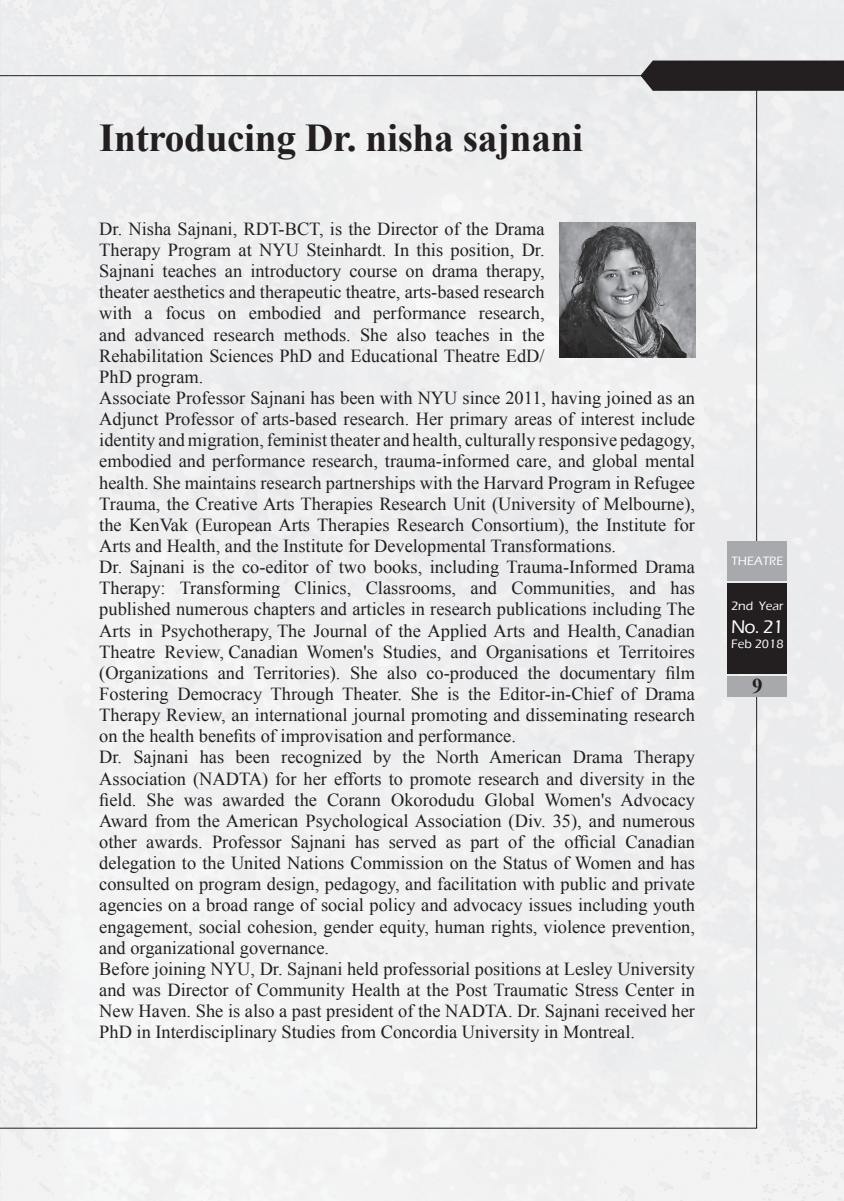
<style>
.page{position:relative;width:844px;height:1201px;background:#fff}
.page>*{position:absolute;margin:0;border:0;box-sizing:border-box;transform-origin:0 0}
.t1{font:700 39.38px "Times New Roman";letter-spacing:-.01em;color:#231f20}
.t2{font:700 21px "Times New Roman";color:#231f20}
.t3{font:500 18.9px "Eras ITC";color:#fff}
.t4{font:18.38px/21.2px "Times New Roman";color:#231f20;text-align:right}
.t5{font:500 12.6px "Eras ITC";color:#fff}
.t6{font:500 12.42px "Eras ITC";color:#fff}
</style>
<div class="page">
<div style="left:0;top:75px;width:757px;height:469px;background:#edeeef"></div>
<div style="left:0;top:680px;width:757px;height:449px;background:#f0f0f1"></div>
<div style="left:727px;top:583px;width:60px;height:91px;background:#231f20"></div>
<div style="left:727px;top:676px;width:60px;height:21px;background:#a8a9ad"></div>
<div style="left:727px;top:541px;width:60px;height:40px;background:#a8a9ad"></div>
<div style="left:640px;top:61px;width:203px;height:30px;background:#231f20"></div>
<img style="left:559px;top:222px;width:135px;height:136px">
<h1 class="t1" style="left:99px;top:110px;width:485px">Introducing Dr. nisha sajnani</h1>
<p class="t4" style="left:99px;top:218px;width:447px">Dr. Nisha Sajnani, RDT-BCT, is the Director of the Drama Therapy Program at NYU Steinhardt. In this position, Dr.<br>Sajnani teaches an introductory course on drama therapy, theater aesthetics and therapeutic theatre, arts-based research research,</p>
<p class="t4" style="left:99px;top:302px;width:34px">with</p>
<p class="t4" style="left:249px;top:302px;width:74px">embodied</p>
<p class="t4" style="left:334px;top:302px;width:28px">and</p>
<p class="t4" style="left:165px;top:302px;width:41px">focus</p>
<p class="t4" style="left:373px;top:302px;width:94px">performance</p>
<p class="t4" style="left:145px;top:302px;width:10px">a</p>
<p class="t4" style="left:218px;top:302px;width:20px">on</p>
<p class="t4" style="left:99px;top:323px;width:28px">and</p>
<p class="t4" style="left:99px;top:345px;width:447px">Rehabilitation Sciences PhD and Educational Theatre EdD/</p>
<p class="t4" style="left:99px;top:366px;width:106px">PhD program.</p>
<p class="t4" style="left:99px;top:387px;width:597px">Associate Professor Sajnani has been with NYU since 2011, having joined as an</p>
<p class="t4" style="left:99px;top:408px;width:597px">Adjunct Professor of arts-based research. Her primary areas of interest include</p>
<p class="t4" style="left:99px;top:429px;width:597px">identity and migration, feminist theater and health, culturally responsive pedagogy,</p>
<p class="t4" style="left:99px;top:450px;width:597px">embodied and performance research, trauma-informed care, and global mental</p>
<p class="t4" style="left:99px;top:471px;width:597px">health. She maintains research partnerships with the Harvard Program in Refugee</p>
<p class="t4" style="left:99px;top:493px;width:597px">Trauma, the Creative Arts Therapies Research Unit (University of Melbourne ,(</p>
<p class="t4" style="left:99px;top:514px;width:597px">the KenVak (European Arts Therapies Research Consortium ,) the Institute for</p>
<p class="t4" style="left:99px;top:535px;width:518px">Arts and Health, and the Institute for Developmental Transformations.</p>
<p class="t4" style="left:99px;top:556px;width:597px">Dr. Sajnani is the co-editor of two books, including Trauma-Informed Drama</p>
<p class="t4" style="left:670px;top:577px;width:26px">has</p>
<p class="t4" style="left:135px;top:323px;width:71px">advanced</p>
<p class="t4" style="left:213px;top:323px;width:63px">research</p>
<p class="t4" style="left:284px;top:323px;width:68px">methods.</p>
<p class="t4" style="left:360px;top:323px;width:29px">She</p>
<p class="t4" style="left:396px;top:323px;width:31px">also</p>
<p class="t4" style="left:435px;top:323px;width:56px">teaches</p>
<p class="t4" style="left:498px;top:323px;width:16px">in</p>
<p class="t4" style="left:522px;top:323px;width:24px">the</p>
<p class="t4" style="left:99px;top:577px;width:68px">Therapy:</p>
<p class="t4" style="left:99px;top:598px;width:597px">published numerous chapters and articles in research publications including The</p>
<p class="t4" style="left:99px;top:619px;width:597px">Arts in Psychotherapy, The Journal of the Applied Arts and Health, Canadian</p>
<p class="t4" style="left:618px;top:640px;width:78px">Territoires</p>
<p class="t4" style="left:180px;top:577px;width:102px">Transforming</p>
<p class="t4" style="left:294px;top:577px;width:58px">Clinics,</p>
<p class="t4" style="left:365px;top:577px;width:92px">Classrooms,</p>
<p class="t4" style="left:470px;top:577px;width:28px">and</p>
<p class="t4" style="left:511px;top:577px;width:105px">Communities,</p>
<p class="t4" style="left:629px;top:577px;width:28px">and</p>
<p class="t4" style="left:99px;top:640px;width:58px">Theatre</p>
<p class="t4" style="left:164px;top:640px;width:135px">Review, Canadian</p>
<p class="t4" style="left:382px;top:640px;width:60px">Studies,</p>
<p class="t4" style="left:450px;top:640px;width:28px">and</p>
<p class="t4" style="left:486px;top:640px;width:103px">Organisations</p>
<p class="t4" style="left:306px;top:640px;width:69px">Women s'</p>
<p class="t4" style="left:596px;top:640px;width:15px">et</p>
<p class="t4" style="left:99px;top:662px;width:110px">(Organizations</p>
<p class="t4" style="left:218px;top:662px;width:28px">and</p>
<p class="t4" style="left:253px;top:662px;width:88px">Territories .)</p>
<p class="t4" style="left:350px;top:662px;width:29px">She</p>
<p class="t4" style="left:387px;top:662px;width:31px">also</p>
<p class="t4" style="left:426px;top:662px;width:93px">co-produced</p>
<p class="t4" style="left:527px;top:662px;width:24px">the</p>
<p class="t4" style="left:559px;top:662px;width:97px">documentary</p>
<p class="t4" style="left:665px;top:662px;width:31px">film</p>
<p class="t4" style="left:99px;top:683px;width:71px">Fostering</p>
<p class="t4" style="left:99px;top:704px;width:597px">Therapy Review, an international journal promoting and disseminating research</p>
<p class="t4" style="left:99px;top:725px;width:418px">on the health benefits of improvisation and performance.</p>
<p class="t4" style="left:633px;top:746px;width:63px">Therapy</p>
<p class="t4" style="left:270px;top:683px;width:65px">Through</p>
<p class="t4" style="left:342px;top:683px;width:61px">Theater.</p>
<p class="t4" style="left:410px;top:683px;width:29px">She</p>
<p class="t4" style="left:447px;top:683px;width:14px">is</p>
<p class="t4" style="left:468px;top:683px;width:24px">the</p>
<p class="t4" style="left:499px;top:683px;width:114px">Editor-in-Chief</p>
<p class="t4" style="left:620px;top:683px;width:17px">of</p>
<p class="t4" style="left:177px;top:683px;width:86px">Democracy</p>
<p class="t4" style="left:644px;top:683px;width:51px">Drama</p>
<p class="t4" style="left:133px;top:746px;width:57px">Sajnani</p>
<p class="t4" style="left:200px;top:746px;width:26px">has</p>
<p class="t4" style="left:235px;top:746px;width:36px">been</p>
<p class="t4" style="left:281px;top:746px;width:82px">recognized</p>
<p class="t4" style="left:373px;top:746px;width:20px">by</p>
<p class="t4" style="left:402px;top:746px;width:24px">the</p>
<p class="t4" style="left:436px;top:746px;width:44px">North</p>
<p class="t4" style="left:489px;top:746px;width:74px">American</p>
<p class="t4" style="left:99px;top:746px;width:24px">Dr.</p>
<p class="t4" style="left:99px;top:767px;width:597px">Association (NADTA) for her efforts to promote research and diversity in the</p>
<p class="t4" style="left:620px;top:788px;width:76px">Advocacy</p>
<p class="t4" style="left:572px;top:746px;width:51px">Drama</p>
<p class="t4" style="left:99px;top:788px;width:39px">field.</p>
<p class="t4" style="left:99px;top:809px;width:597px">Award from the American Psychological Association (Div. 35 ,) and numerous</p>
<p class="t4" style="left:625px;top:831px;width:71px">Canadian</p>
<p class="t4" style="left:146px;top:788px;width:29px">She</p>
<p class="t4" style="left:222px;top:788px;width:64px">awarded</p>
<p class="t4" style="left:294px;top:788px;width:24px">the</p>
<p class="t4" style="left:391px;top:788px;width:85px">Okorodudu</p>
<p class="t4" style="left:484px;top:788px;width:52px">Global</p>
<p class="t4" style="left:327px;top:788px;width:56px">Corann</p>
<p class="t4" style="left:544px;top:788px;width:69px">Women s'</p>
<p class="t4" style="left:184px;top:788px;width:30px">was</p>
<p class="t4" style="left:290px;top:831px;width:57px">Sajnani</p>
<p class="t4" style="left:99px;top:831px;width:597px;text-align:left">other<br>delegation to the United Nations Commission on the Status of Women and has consulted on program design, pedagogy, and facilitation with public and private agencies on a broad range of social policy and advocacy issues including youth engagement, social cohesion, gender equity, human rights, violence prevention, and organizational governance.<br>Before joining NYU, Dr. Sajnani held professorial positions at Lesley University and was Director of Community Health at the Post Traumatic Stress Center in New Haven. She is also a past president of the NADTA. Dr. Sajnani received her PhD in Interdisciplinary Studies from Concordia University in Montreal.</p>
<p class="t4" style="left:146px;top:831px;width:58px">awards.</p>
<p class="t4" style="left:355px;top:831px;width:26px">has</p>
<p class="t4" style="left:388px;top:831px;width:49px">served</p>
<p class="t4" style="left:532px;top:831px;width:24px">the</p>
<p class="t4" style="left:564px;top:831px;width:54px">official</p>
<p class="t4" style="left:212px;top:831px;width:71px">Professor</p>
<p class="t4" style="left:508px;top:831px;width:17px">of</p>
<p class="t4" style="left:470px;top:831px;width:30px">part</p>
<p class="t4" style="left:446px;top:831px;width:17px">as</p>
<p class="t6" style="left:731px;top:554px;width:53px">THEATRE</p>
<p class="t5" style="left:758px;top:599px;width:26px">Year</p>
<p class="t5" style="left:731px;top:599px;width:24px">2nd</p>
<p class="t3" style="left:731px;top:616px;width:54px">No. 21</p>
<p class="t5" style="left:731px;top:636px;width:54px">Feb 2018</p>
<p class="t2" style="left:752px;top:672px;width:12px">9</p>
</div>
